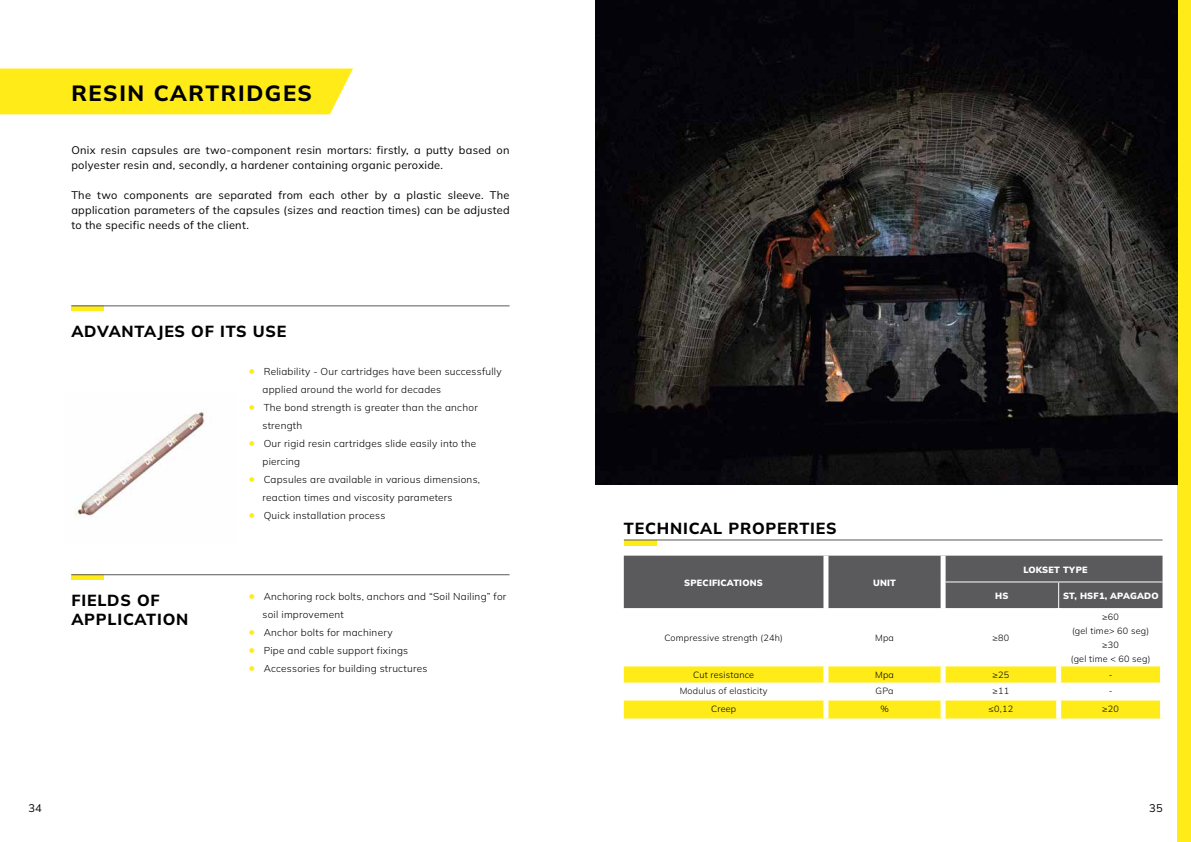
<style>
.page{position:relative;width:1191px;height:842px;background:#fff}
.page>*{position:absolute;margin:0;border:0;box-sizing:border-box;transform-origin:0 0}
.t1{font:800 22px "Mulish";letter-spacing:.075em;color:#000}
.t2{font:800 16px/19.2px "Mulish";letter-spacing:.05em;color:#000}
.t3{font:11px/15px "Mulish";letter-spacing:.025em;color:#000}
.t4{font:300 10px/18px "Mulish";letter-spacing:.025em;color:#000}
.t5{font:300 9px/14px "Mulish";letter-spacing:.025em;color:#000;text-align:center}
.t6{font:900 9px "Mulish";letter-spacing:.025em;color:#fff}
.s1{font-weight:700;font-size:13px;color:#feeb17}
</style>
<div class="page">
<div style="left:1177px;top:0;width:14px;height:842px;background:#feeb17"></div>
<div style="left:624px;top:540px;width:32px;height:5px;background:#feeb17"></div>
<div style="left:0;top:69px;width:353px;height:45px;background:#feeb17"></div>
<hr style="left:624px;top:540px;width:538px;height:1px;background:#5a5a5c">
<img style="left:595px;top:0;width:582px;height:485px">
<svg style="left:624px;top:608px;width:536px;height:1px"></svg>
<svg style="left:624px;top:666px;width:536px;height:52px"></svg>
<div style="left:940px;top:608px;width:5px;height:58px;background:#fff"></div>
<div style="left:1056px;top:608px;width:5px;height:58px;background:#fff"></div>
<div style="left:940px;top:666px;width:5px;height:16px;background:#fff"></div>
<div style="left:1056px;top:666px;width:5px;height:16px;background:#fff"></div>
<div style="left:940px;top:682px;width:5px;height:18px;background:#fff"></div>
<div style="left:1056px;top:682px;width:5px;height:18px;background:#fff"></div>
<div style="left:940px;top:700px;width:5px;height:18px;background:#fff"></div>
<div style="left:1056px;top:700px;width:5px;height:18px;background:#fff"></div>
<div style="left:624px;top:556px;width:538px;height:52px;background:#5a5a5c"></div>
<div style="left:823px;top:556px;width:5px;height:26px;background:#fff"></div>
<div style="left:823px;top:582px;width:5px;height:26px;background:#fff"></div>
<div style="left:823px;top:608px;width:5px;height:58px;background:#fff"></div>
<div style="left:823px;top:666px;width:5px;height:16px;background:#fff"></div>
<div style="left:823px;top:682px;width:5px;height:18px;background:#fff"></div>
<div style="left:823px;top:700px;width:5px;height:18px;background:#fff"></div>
<div style="left:71px;top:306px;width:33px;height:5px;background:#feeb17"></div>
<hr style="left:71px;top:306px;width:438px;height:1px;background:#5a5a5c">
<div style="left:71px;top:575px;width:33px;height:5px;background:#feeb17"></div>
<hr style="left:71px;top:575px;width:438px;height:1px;background:#5a5a5c">
<img style="left:74px;top:411px;width:131px;height:107px">
<h1 class="t1" style="left:71px;top:78px;width:242px">RESIN CARTRIDGES</h1>
<p class="t3" style="left:71px;top:142px;width:440px">Onix resin capsules are two-component resin mortars: firstly, a putty based on polyester resin and, secondly, a hardener containing organic peroxide.</p>
<p class="t3" style="left:71px;top:187px;width:440px;text-align:justify">The two components are separated from each other by a plastic sleeve. The application parameters of the capsules (sizes and reaction times) can be adjusted to the specific needs of the client.</p>
<h2 class="t2" style="left:71px;top:322px;width:217px">ADVANTAJES OF ITS USE</h2>
<p class="t4" style="left:262px;top:362px;width:241px;text-indent:-14px"><span class="s1">•</span> Reliability - Our cartridges have been successfully applied around the world for decades</p>
<p class="t4" style="left:262px;top:398px;width:217px;text-indent:-14px"><span class="s1">•</span> The bond strength is greater than the anchor strength</p>
<p class="t4" style="left:262px;top:434px;width:215px;text-indent:-14px"><span class="s1">•</span> Our rigid resin cartridges slide easily into the piercing</p>
<p class="t4" style="left:262px;top:470px;width:219px;text-indent:-14px"><span class="s1">•</span> Capsules are available in various dimensions, reaction times and viscosity parameters</p>
<p class="t4" style="left:248px;top:506px;width:139px"><span class="s1">•</span> Quick installation process</p>
<h2 class="t2" style="left:71px;top:590px;width:118px">FIELDS OF<br>APPLICATION</h2>
<p class="t4" style="left:262px;top:587px;width:245px;text-indent:-14px"><span class="s1">•</span> Anchoring rock bolts, anchors and “Soil Nailing” for soil improvement</p>
<p class="t4" style="left:248px;top:623px;width:146px"><span class="s1">•</span> Anchor bolts for machinery</p>
<p class="t4" style="left:248px;top:641px;width:161px"><span class="s1">•</span> Pipe and cable support fixings</p>
<p class="t4" style="left:248px;top:659px;width:180px"><span class="s1">•</span> Accessories for building structures</p>
<h2 class="t2" style="left:624px;top:518px;width:214px">TECHNICAL PROPERTIES</h2>
<p class="t6" style="left:684px;top:576px;width:80px">SPECIFICATIONS</p>
<p class="t6" style="left:873px;top:576px;width:24px">UNIT</p>
<p class="t6" style="left:1023px;top:563px;width:66px">LOKSET TYPE</p>
<p class="t6" style="left:995px;top:589px;width:15px">HS</p>
<p class="t6" style="left:1063px;top:589px;width:97px">ST, HSF1, APAGADO</p>
<p class="t5" style="left:664px;top:631px;width:120px">Compressive strength (24h)</p>
<p class="t5" style="left:875px;top:631px;width:20px">Mpa</p>
<p class="t5" style="left:992px;top:631px;width:18px">≥80</p>
<p class="t5" style="left:1070px;top:610px;width:81px">≥60<br>(gel time&gt; 60 seg) ≥30<br>(gel time &lt; 60 seg)</p>
<p class="t5" style="left:693px;top:668px;width:63px">Cut resistance</p>
<p class="t5" style="left:875px;top:668px;width:20px">Mpa</p>
<p class="t5" style="left:992px;top:668px;width:18px">≥25</p>
<p class="t5" style="left:1108px;top:668px;width:5px">-</p>
<p class="t5" style="left:679px;top:684px;width:89px">Modulus of elasticity</p>
<p class="t5" style="left:875px;top:684px;width:19px">GPa</p>
<p class="t5" style="left:992px;top:684px;width:18px">≥11</p>
<p class="t5" style="left:1108px;top:684px;width:5px">-</p>
<p class="t5" style="left:711px;top:702px;width:27px">Creep</p>
<p class="t5" style="left:880px;top:702px;width:10px">%</p>
<p class="t5" style="left:988px;top:702px;width:26px">≤0,12</p>
<p class="t5" style="left:1102px;top:702px;width:18px">≥20</p>
<p class="t3" style="left:28px;top:800px;width:15px">34</p>
<p class="t3" style="left:1149px;top:800px;width:15px">35</p>
</div>
